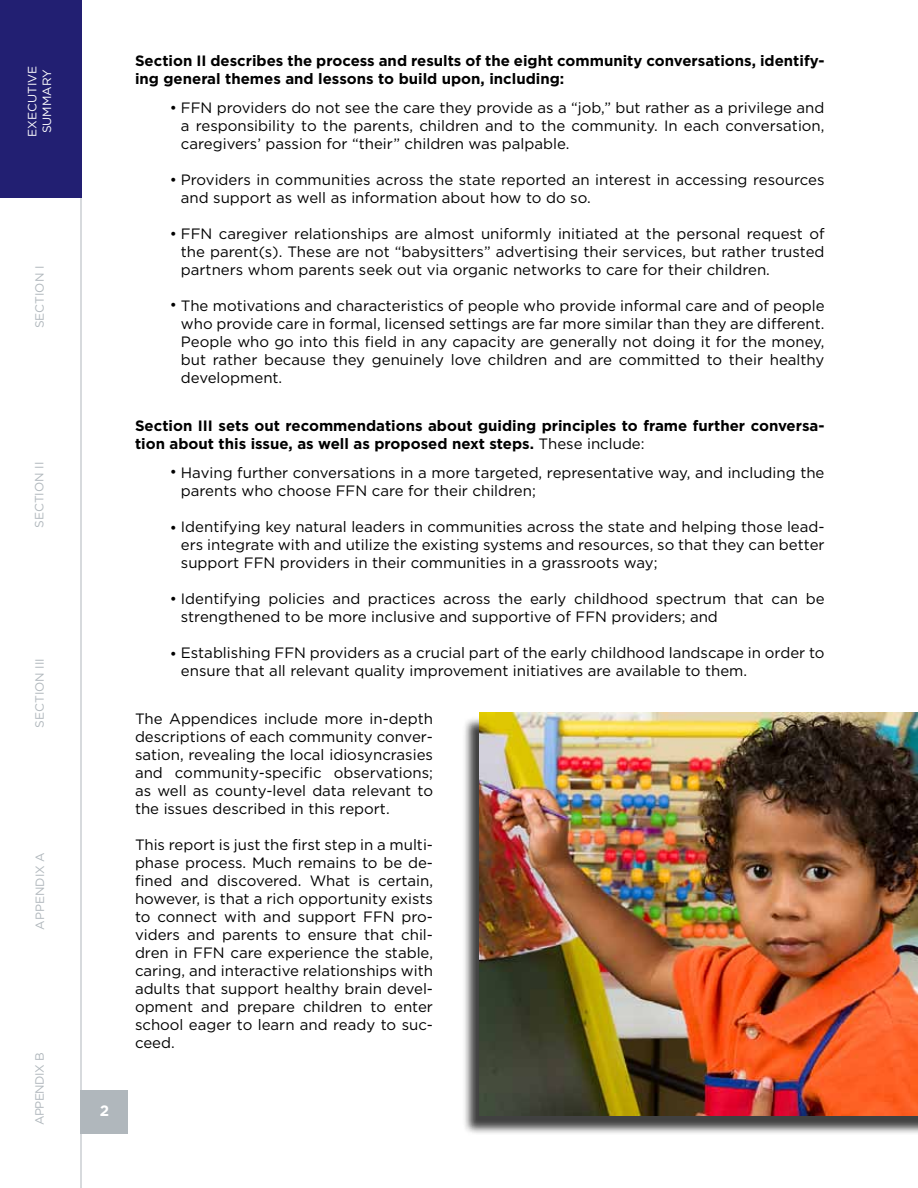
<style>
.page{position:relative;width:918px;height:1188px;background:#fff}
.page>*{position:absolute;margin:0;border:0;box-sizing:border-box;transform-origin:0 0}
.t1{font:15px/18px "Gotham";color:#000;text-align:justify}
.t2{font:700 15px/18px "Gotham";color:#000}
.t3{font:700 15px "Gotham";color:#fff}
.t4{font:12px "Gotham";color:#b0b7bc}
.t5{font:12px/14.4px "Gotham";color:#fff}
.t6{font:12px "Gotham";letter-spacing:-.04em;color:#b0b7bc}
.s1{font-weight:400}
</style>
<div class="page">
<hr style="left:81px;top:0;width:1px;height:1188px;background:#b0b7bc">
<div style="left:81px;top:1090px;width:47px;height:44px;background:#b0b7bc"></div>
<div style="left:0;top:0;width:81px;height:198px;background:#221f72"></div>
<div style="left:462px;top:716px;width:456px;height:419px;background:#000;opacity:.75"></div>
<img style="left:480px;top:713px;width:438px;height:402px">
<p class="t5" style="left:25px;top:137px;width:73px;rotate:-90deg">EXECUTIVE<br>SUMMARY</p>
<p class="t4" style="left:32px;top:328px;width:64px;rotate:-90deg">SECTION I</p>
<p class="t4" style="left:32px;top:528px;width:68px;rotate:-90deg">SECTION II</p>
<p class="t4" style="left:32px;top:728px;width:71px;rotate:-90deg">SECTION III</p>
<p class="t4" style="left:32px;top:930px;width:79px;rotate:-90deg">APPENDIX A</p>
<p class="t6" style="left:32px;top:1125px;width:74px;rotate:-90deg">APPENDIX B</p>
<p class="t3" style="left:100px;top:1102px;width:11px">2</p>
<p class="t2" style="left:135px;top:52px;width:691px">Section II describes the process and results of the eight community conversations, identify&shy;ing general themes and lessons to build upon, including:</p>
<p class="t1" style="left:181px;top:99px;width:645px;text-indent:-11px">• FFN providers do not see the care they provide as a “job,” but rather as a privilege and a responsibility to the parents, children and to the community. In each conversation, caregivers’ passion for “their” children was palpable.</p>
<p class="t1" style="left:181px;top:171px;width:645px;text-indent:-11px">• Providers in communities across the state reported an interest in accessing resources and support as well as information about how to do so.</p>
<p class="t1" style="left:181px;top:225px;width:645px;text-indent:-11px">• FFN caregiver relationships are almost uniformly initiated at the personal request of the parent(s). These are not “babysitters” advertising their services, but rather trusted partners whom parents seek out via organic networks to care for their children.</p>
<p class="t1" style="left:181px;top:297px;width:645px;text-indent:-11px">• The motivations and characteristics of people who provide informal care and of people who provide care in formal, licensed settings are far more similar than they are different.<br>People who go into this field in any capacity are generally not doing it for the money, but rather because they genuinely love children and are committed to their healthy development.</p>
<p class="t2" style="left:135px;top:416px;width:691px">Section III sets out recommendations about guiding principles to frame further conversa&shy;tion about this issue, as well as proposed next steps. <span class="s1">These include:</span></p>
<p class="t1" style="left:181px;top:463px;width:645px;text-indent:-11px">• Having further conversations in a more targeted, representative way, and including the parents who choose FFN care for their children;</p>
<p class="t1" style="left:181px;top:517px;width:645px;text-indent:-11px">• Identifying key natural leaders in communities across the state and helping those lead&shy;ers integrate with and utilize the existing systems and resources, so that they can better support FFN providers in their communities in a grassroots way;</p>
<p class="t1" style="left:181px;top:589px;width:645px;text-indent:-11px">• Identifying policies and practices across the early childhood spectrum that can be strengthened to be more inclusive and supportive of FFN providers; and</p>
<p class="t1" style="left:181px;top:643px;width:645px;text-indent:-11px">• Establishing FFN providers as a crucial part of the early childhood landscape in order to ensure that all relevant quality improvement initiatives are available to them.</p>
<p class="t1" style="left:135px;top:709px;width:300px">The Appendices include more in-depth descriptions of each community conver&shy;sation, revealing the local idiosyncrasies and community-specific observations; as well as county-level data relevant to the issues described in this report.</p>
<p class="t1" style="left:135px;top:835px;width:300px">This report is just the first step in a multi&shy;phase process. Much remains to be de&shy;fined and discovered. What is certain, however, is that a rich opportunity exists to connect with and support FFN pro&shy;viders and parents to ensure that chil&shy;dren in FFN care experience the stable, caring, and interactive relationships with adults that support healthy brain devel&shy;opment and prepare children to enter school eager to learn and ready to suc&shy;ceed.</p>
</div>
